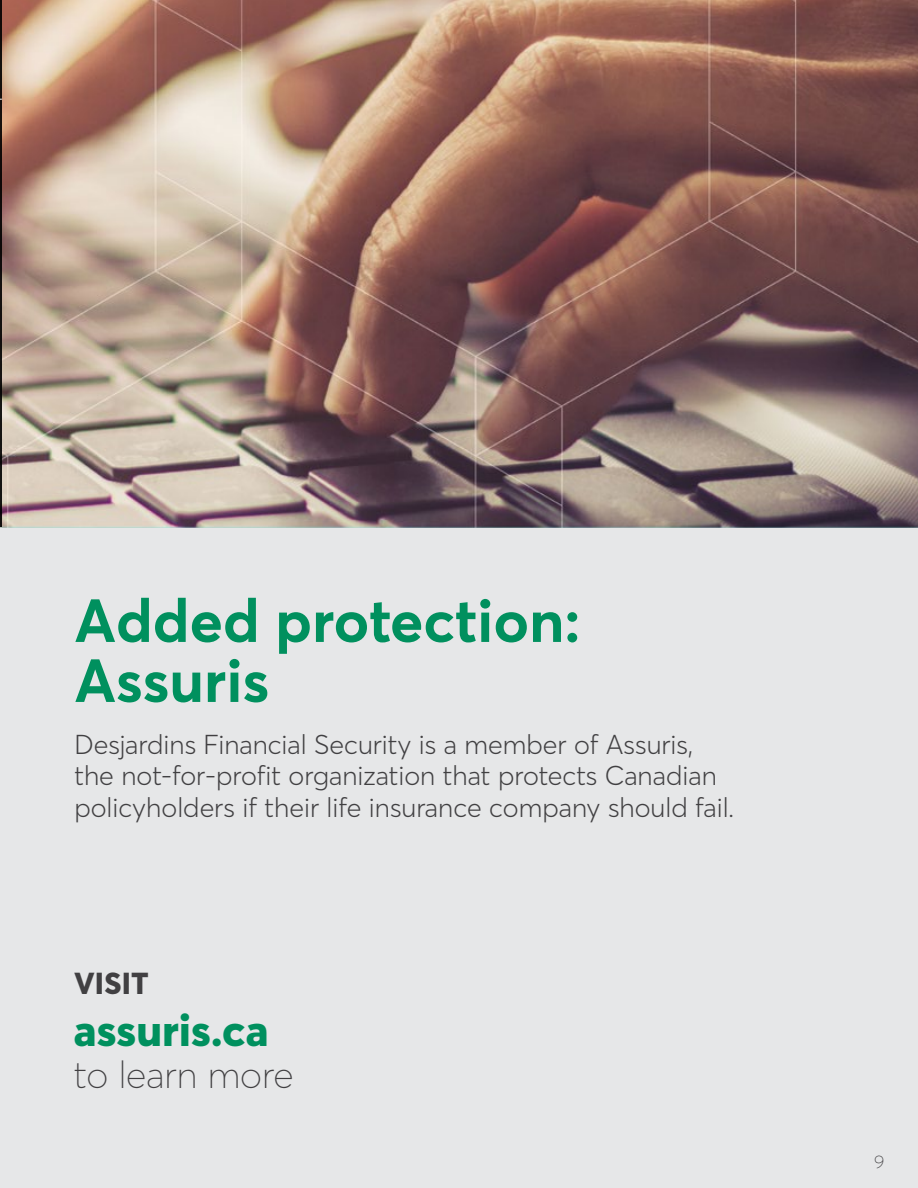
<style>
.page{position:relative;width:918px;height:1188px;background:#fff}
.page>*{position:absolute;margin:0;border:0;box-sizing:border-box;transform-origin:0 0}
.t1{font:700 60px/60px "Desjardins Sans";color:#00905e}
.t2{font:800 45px "Desjardins Sans";color:#00905e}
.t3{font:100 37.5px "Desjardins Sans";color:#414042}
.t4{font:800 30px "Desjardins Sans";letter-spacing:.01em;color:#414042}
.t5{font:300 27px/31.5px "Desjardins Sans";color:#414042}
.t6{font:100 18px "Desjardins Sans";color:#414042}
</style>
<div class="page">
<div style="left:0;top:527px;width:918px;height:661px;background:#e6e7e8"></div>
<img style="left:2px;top:0;width:916px;height:527px">
<hr style="left:0;top:0;width:2px;height:527px;background:#000">
<h1 class="t1" style="left:74px;top:590px;width:508px">Added protection:<br>Assuris</h1>
<p class="t5" style="left:74px;top:728px;width:661px">Desjardins Financial Security is a member of Assuris, the not-for-profit organization that protects Canadian policyholders if their life insurance company should fail.</p>
<p class="t4" style="left:74px;top:964px;width:76px">VISIT</p>
<h2 class="t2" style="left:74px;top:1001px;width:196px">assuris.ca</h2>
<h3 class="t3" style="left:74px;top:1052px;width:221px">to learn more</h3>
<p class="t6" style="left:874px;top:1151px;width:12px">9</p>
</div>
